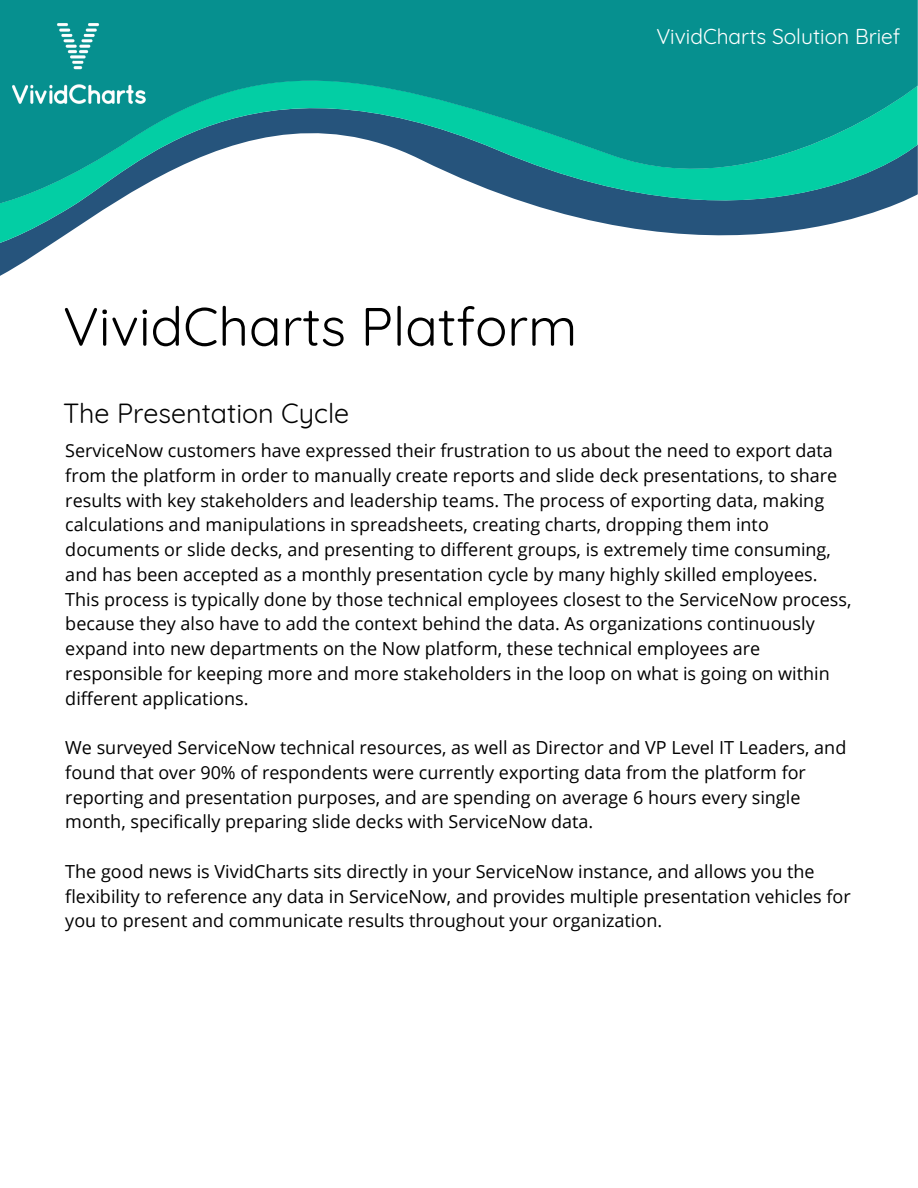
<style>
.page{position:relative;width:918px;height:1188px;background:#fff}
.page>*{position:absolute;margin:0;border:0;box-sizing:border-box;transform-origin:0 0}
.t1{font:54px "Quicksand";color:#000}
.t2{font:27px "Quicksand";color:#000}
.t3{font:21px "Quicksand";color:#fff}
.t4{font:18px/24.8px "Open Sans";color:#000}
</style>
<div class="page">
<svg style="left:0;top:220px;width:847px;height:46px"></svg>
<svg style="left:0;top:0;width:918px;height:220px;background:#2ca19f"></svg>
<img style="left:12px;top:24px;width:133px;height:80px">
<p class="t3" style="left:656px;top:23px;width:246px">VividCharts Solution Brief</p>
<h1 class="t1" style="left:63px;top:292px;width:516px">VividCharts Platform</h1>
<h2 class="t2" style="left:63px;top:396px;width:288px">The Presentation Cycle</h2>
<p class="t4" style="left:65px;top:438px;width:788px">ServiceNow customers have expressed their frustration to us about the need to export data from the platform in order to manually create reports and slide deck presentations, to share results with key stakeholders and leadership teams. The process of exporting data, making calculations and manipulations in spreadsheets, creating charts, dropping them into documents or slide decks, and presenting to different groups, is extremely time consuming, and has been accepted as a monthly presentation cycle by many highly skilled employees.<br>This process is typically done by those technical employees closest to the ServiceNow process, because they also have to add the context behind the data. As organizations continuously expand into new departments on the Now platform, these technical employees are responsible for keeping more and more stakeholders in the loop on what is going on within different applications.</p>
<p class="t4" style="left:65px;top:735px;width:783px">We surveyed ServiceNow technical resources, as well as Director and VP Level IT Leaders, and found that over 90% of respondents were currently exporting data from the platform for reporting and presentation purposes, and are spending on average 6 hours every single month, specifically preparing slide decks with ServiceNow data.</p>
<p class="t4" style="left:65px;top:858px;width:787px">The good news is VividCharts sits directly in your ServiceNow instance, and allows you the flexibility to reference any data in ServiceNow, and provides multiple presentation vehicles for you to present and communicate results throughout your organization.</p>
</div>
